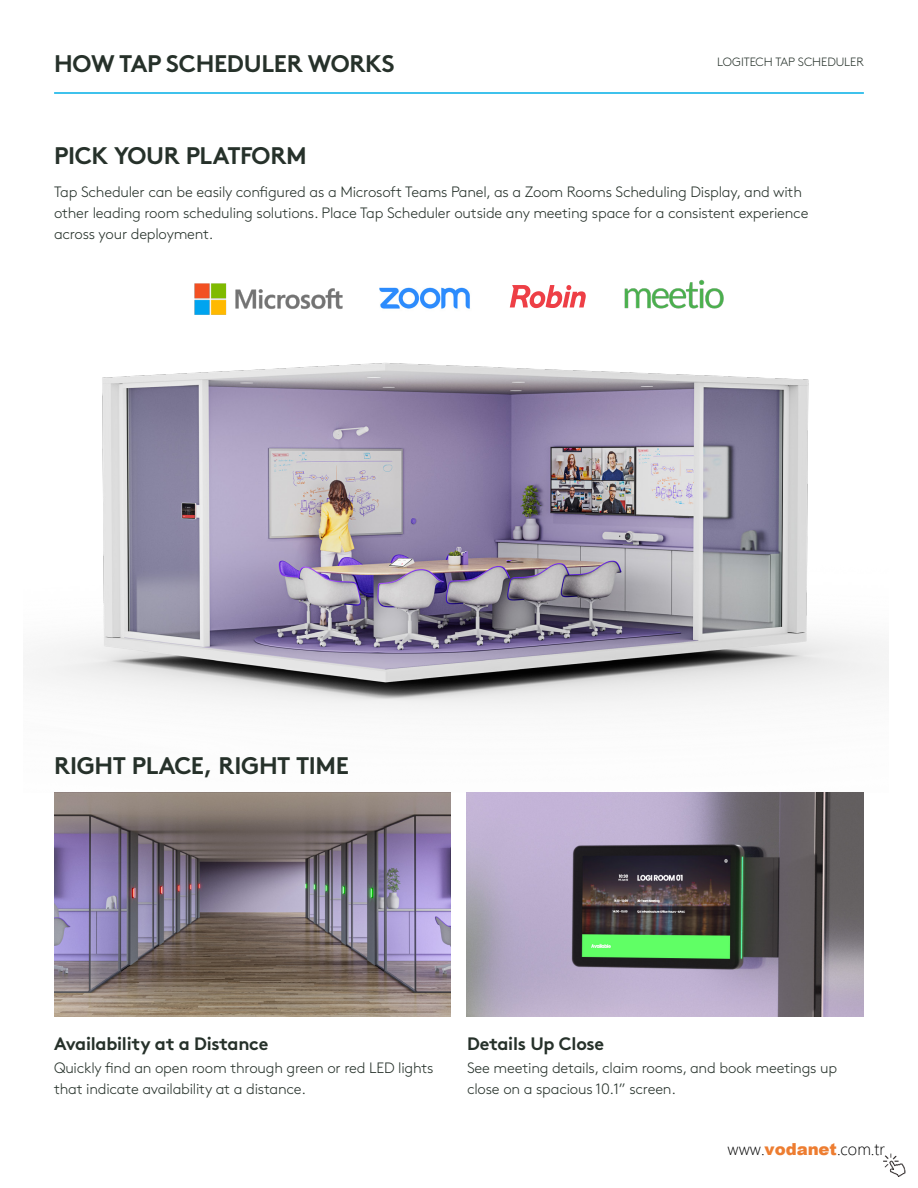
<style>
.page{position:relative;width:918px;height:1188px;background:#fff}
.page>*{position:absolute;margin:0;border:0;box-sizing:border-box;transform-origin:0 0}
.t1{font:700 24px "Brown Pro";letter-spacing:-.015em;color:#26312a}
.Body_copy{font:700 18px "Brown Pro";letter-spacing:-.015em;color:#26312a}
.t2{font:300 16.5px "Segoe UI";letter-spacing:-.005em;color:#000}
.Body_copy-2{font:300 15px/21px "Brown Pro";letter-spacing:-.015em;color:#26312a}
.t3{font:300 12px "Brown Pro";letter-spacing:-.005em;color:#26312a}
.s1{font-family:"Arial";font-weight:900;color:#ed7d31}
</style>
<div class="page">
<hr style="left:54px;top:92px;width:810px;height:2px;background:#00afe7">
<img style="left:32px;top:307px;width:856px;height:486px">
<img style="left:467px;top:793px;width:397px;height:223px">
<img style="left:54px;top:793px;width:397px;height:223px">
<img style="left:192px;top:283px;width:153px;height:63px">
<img style="left:359px;top:287px;width:131px;height:42px">
<svg style="left:510px;top:285px;width:76px;height:23px"></svg>
<img style="left:623px;top:279px;width:103px;height:36px">
<img style="left:883px;top:1154px;width:23px;height:22px">
<h2 class="t1" style="left:54px;top:44px;width:342px">HOW TAP SCHEDULER WORKS</h2>
<h6 class="t3" style="left:717px;top:53px;width:148px">LOGITECH TAP SCHEDULER</h6>
<p class="t1" style="left:54px;top:136px;width:254px">PICK YOUR PLATFORM</p>
<p class="Body_copy-2" style="left:54px;top:180px;width:756px">Tap Scheduler can be easily configured as a Microsoft Teams Panel, as a Zoom Rooms Scheduling Display, and with other leading room scheduling solutions. Place Tap Scheduler outside any meeting space for a consistent experience across your deployment.</p>
<p class="t1" style="left:54px;top:746px;width:296px">RIGHT PLACE, RIGHT TIME</p>
<p class="Body_copy" style="left:54px;top:1029px;width:216px">Availability at a Distance</p>
<p class="Body_copy-2" style="left:54px;top:1057px;width:381px">Quickly find an open room through green or red LED lights that indicate availability at a distance.</p>
<p class="Body_copy" style="left:467px;top:1029px;width:139px">Details Up Close</p>
<p class="Body_copy-2" style="left:467px;top:1057px;width:372px">See meeting details, claim rooms, and book meetings up close on a spacious 10.1” screen.</p>
<p class="t2" style="left:728px;top:1138px;width:159px">www.<span class="s1">vodanet</span>.com.tr</p>
</div>
